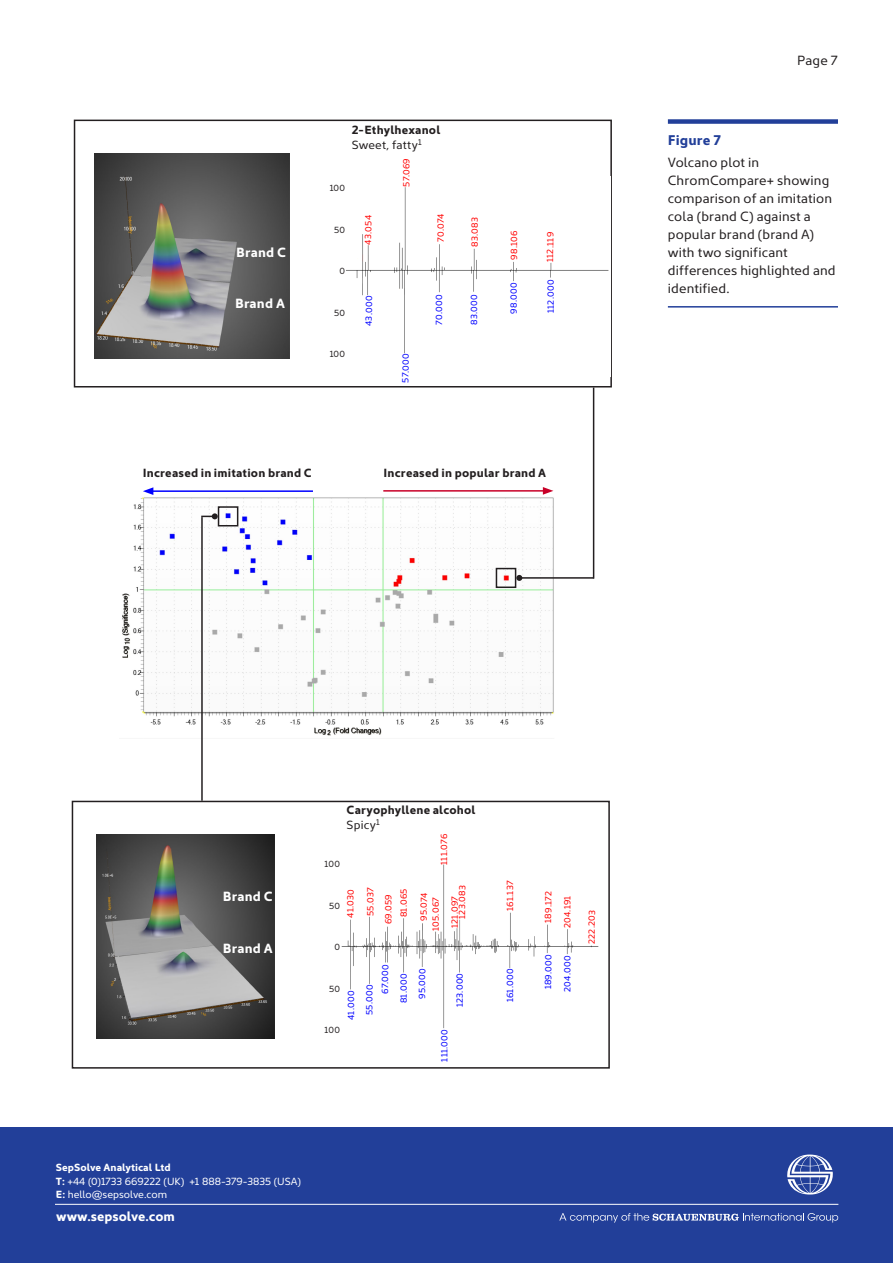
<style>
.page{position:relative;width:893px;height:1263px;background:#fff}
.page>*{position:absolute;margin:0;border:0;box-sizing:border-box;transform-origin:0 0}
.t1{font:700 14.25px "Kyrial Sans Pro";letter-spacing:.01em;color:#223f99}
.t2{font:13.5px/18px "Kyrial Sans Pro";letter-spacing:.01em;color:#231f20}
.t3{font:700 13.5px "Kyrial Sans Pro";color:#fff}
.t4{font:700 12px/15px "Kyrial Sans Pro";letter-spacing:.015em;color:#231f20}
.t5{font:10.5px/13.6px "Kyrial Sans Pro";color:#fff}
.t6{font:9px/18px "Kyrial Sans Pro";letter-spacing:.025em;color:#f00}
.t7{font:9px/18.3px "Kyrial Sans Pro";letter-spacing:.035em;color:#00f}
.t8{font:9px "Kyrial Sans Pro";letter-spacing:.035em;color:#231f20}
.s1{font-weight:400}
.s2{font-weight:700}
</style>
<div class="page">
<div style="left:0;top:1127px;width:893px;height:136px;background:#223f99"></div>
<hr style="left:56px;top:1204px;width:782px;height:1px;background:#fff">
<svg style="left:787px;top:1154px;width:46px;height:40px"></svg>
<svg style="left:559px;top:1213px;width:279px;height:9px"></svg>
<div style="left:72px;top:801px;width:538px;height:267px;border:2px solid #231f20"></div>
<div style="left:74px;top:120px;width:538px;height:267px;border:2px solid #231f20"></div>
<img style="left:346px;top:177px;width:264px;height:199px">
<img style="left:341px;top:864px;width:258px;height:165px">
<div style="left:668px;top:119px;width:170px;height:5px;background:#223f99"></div>
<hr style="left:668px;top:306px;width:170px;height:2px;background:#223f99">
<img style="left:95px;top:153px;width:194px;height:205px">
<img style="left:97px;top:834px;width:177px;height:205px">
<img style="left:122px;top:487px;width:432px;height:249px">
<hr style="left:151px;top:490px;width:162px;height:2px;background:#00f">
<svg style="left:143px;top:487px;width:10px;height:8px"></svg>
<hr style="left:383px;top:490px;width:162px;height:2px;background:#c80028">
<svg style="left:543px;top:487px;width:10px;height:8px"></svg>
<div style="left:496px;top:568px;width:20px;height:20px;border:2px solid #231f20"></div>
<div style="left:218px;top:506px;width:20px;height:20px;border:2px solid #231f20"></div>
<svg style="left:201px;top:513px;width:17px;height:6px"></svg>
<hr style="left:201px;top:517px;width:2px;height:284px;background:#231f20">
<hr style="left:519px;top:577px;width:75px;height:2px;background:#231f20">
<svg style="left:516px;top:575px;width:6px;height:6px"></svg>
<hr style="left:593px;top:387px;width:1px;height:192px;background:#231f20">
<p class="t4" style="left:352px;top:122px;width:90px">2-Ethylhexanol<br><span class="s1">Sweet, fatty</span><sup>1</sup></p>
<p class="t3" style="left:236px;top:242px;width:51px">Brand C</p>
<p class="t3" style="left:235px;top:293px;width:51px">Brand A</p>
<p class="t8" style="left:330px;top:182px;width:17px">100</p>
<p class="t8" style="left:334px;top:223px;width:12px">50</p>
<p class="t8" style="left:340px;top:265px;width:7px">0</p>
<p class="t8" style="left:334px;top:306px;width:12px">50</p>
<p class="t8" style="left:330px;top:348px;width:17px">100</p>
<p class="t6" style="left:359px;top:245px;width:31px;rotate:-90deg">43.054</p>
<p class="t7" style="left:359px;top:326px;width:32px;rotate:-90deg">43.000</p>
<p class="t6" style="left:397px;top:187px;width:30px;rotate:-90deg">57.069</p>
<p class="t7" style="left:396px;top:383px;width:31px;rotate:-90deg">57.000</p>
<p class="t6" style="left:431px;top:242px;width:29px;rotate:-90deg">70.074</p>
<p class="t6" style="left:465px;top:247px;width:31px;rotate:-90deg">83.083</p>
<p class="t7" style="left:429px;top:325px;width:32px;rotate:-90deg">70.000</p>
<p class="t7" style="left:464px;top:325px;width:32px;rotate:-90deg">83.000</p>
<p class="t6" style="left:505px;top:260px;width:31px;rotate:-90deg">98.106</p>
<p class="t6" style="left:541px;top:262px;width:32px;rotate:-90deg">112.119</p>
<p class="t7" style="left:504px;top:313px;width:33px;rotate:-90deg">98.000</p>
<p class="t7" style="left:541px;top:313px;width:35px;rotate:-90deg">112.000</p>
<p class="t4" style="left:143px;top:465px;width:171px">Increased in imitation brand C</p>
<p class="t4" style="left:383px;top:465px;width:164px">Increased in popular brand A</p>
<p class="t2" style="left:797px;top:51px;width:42px">Page 7</p>
<p class="t1" style="left:668px;top:130px;width:55px">Figure 7</p>
<p class="t2" style="left:668px;top:153px;width:169px">Volcano plot in<br>ChromCompare+ showing comparison of an imitation cola (brand C) against a popular brand (brand A) with two significant differences highlighted and identified.</p>
<p class="t3" style="left:223px;top:886px;width:51px">Brand C</p>
<p class="t3" style="left:223px;top:939px;width:51px">Brand A</p>
<p class="t4" style="left:347px;top:801px;width:130px">Caryophyllene alcohol<br><span class="s1">Spicy</span><sup>1</sup></p>
<p class="t8" style="left:325px;top:858px;width:17px">100</p>
<p class="t6" style="left:435px;top:865px;width:32px;rotate:-90deg">111.076</p>
<p class="t6" style="left:341px;top:918px;width:30px;rotate:-90deg">41.030</p>
<p class="t6" style="left:361px;top:924px;width:38px;text-indent:8px;rotate:-90deg">55.037<br>69.059</p>
<p class="t6" style="left:394px;top:917px;width:30px;rotate:-90deg">81.065</p>
<p class="t6" style="left:417px;top:931px;width:40px;line-height:11.9px;text-indent:10px;rotate:-90deg">95.074<br>105.067</p>
<p class="t8" style="left:329px;top:899px;width:12px">50</p>
<p class="t8" style="left:334px;top:941px;width:7px">0</p>
<p class="t6" style="left:450px;top:919px;width:35px;line-height:7.5px;text-indent:-9px;rotate:-90deg">121.097<br>123.083</p>
<p class="t6" style="left:500px;top:911px;width:32px;rotate:-90deg">161.137</p>
<p class="t6" style="left:538px;top:928px;width:39px;line-height:19.2px;text-indent:6px;rotate:-90deg">189.172<br>204.191</p>
<p class="t8" style="left:329px;top:982px;width:12px">50</p>
<p class="t8" style="left:325px;top:1024px;width:17px">100</p>
<p class="t7" style="left:341px;top:1015px;width:32px;text-indent:-5px;rotate:-90deg">41.000<br>55.000</p>
<p class="t7" style="left:375px;top:994px;width:31px;rotate:-90deg">67.000</p>
<p class="t7" style="left:394px;top:1003px;width:31px;rotate:-90deg">81.000</p>
<p class="t7" style="left:412px;top:999px;width:32px;rotate:-90deg">95.000</p>
<p class="t7" style="left:450px;top:1007px;width:36px;rotate:-90deg">123.000</p>
<p class="t7" style="left:500px;top:1002px;width:35px;rotate:-90deg">161.000</p>
<p class="t7" style="left:435px;top:1061px;width:34px;rotate:-90deg">111.000</p>
<p class="t7" style="left:538px;top:992px;width:39px;line-height:19.2px;rotate:-90deg">189.000<br>204.000</p>
<p class="t6" style="left:582px;top:944px;width:35px;rotate:-90deg">222.203</p>
<p class="t5" style="left:56px;top:1160px;width:246px"><span class="s2">SepSolve Analytical Ltd<br>T:</span> +44 (0)1733 669222 (UK) +1 888-379-3835 (USA)</p>
<p class="t5" style="left:56px;top:1186px;width:113px"><span class="s2">E:</span> hello@sepsolve.com</p>
<p class="t3" style="left:56px;top:1206px;width:120px">www.sepsolve.com</p>
</div>
